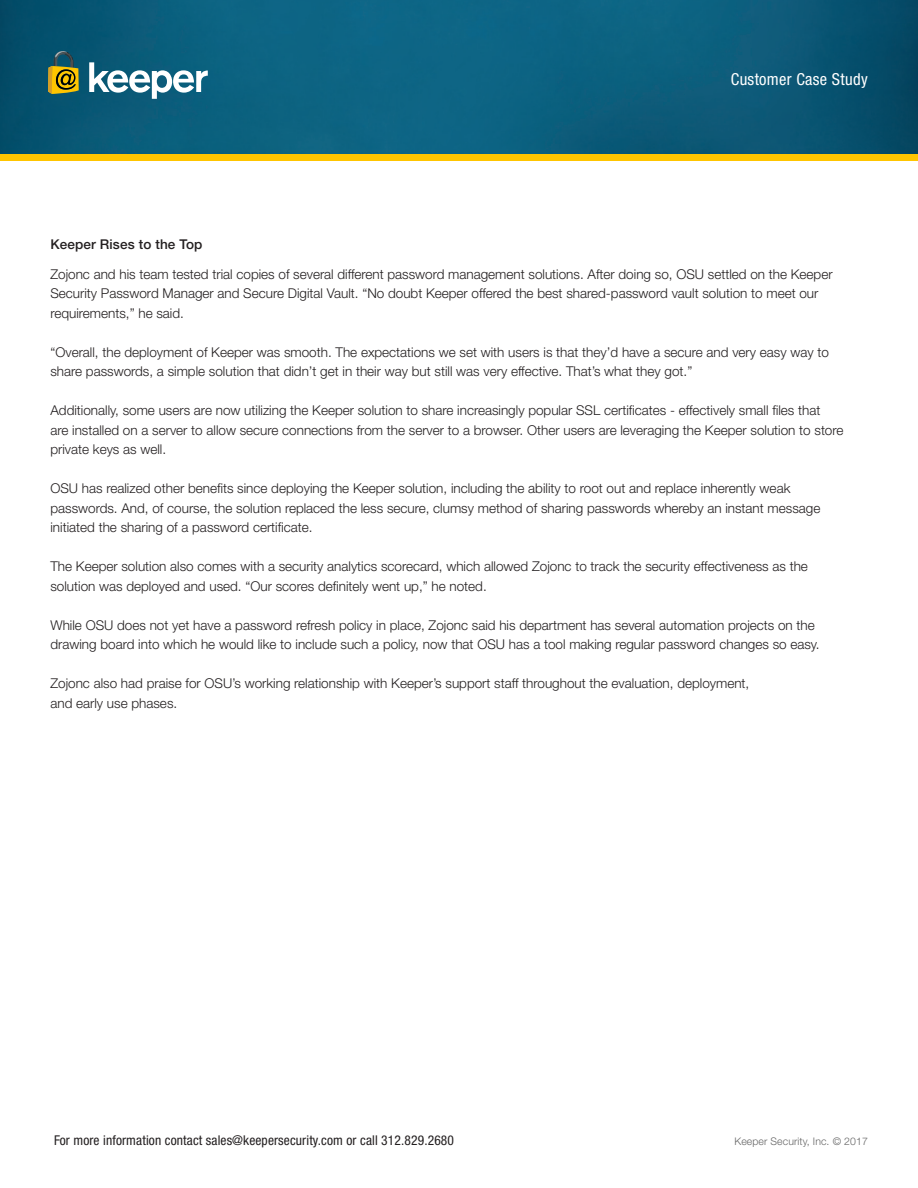
<style>
.page{position:relative;width:918px;height:1188px;background:#fff}
.page>*{position:absolute;margin:0;border:0;box-sizing:border-box;transform-origin:0 0}
.t1{font:condensed 16.5px "Helvetica Neue LT Std";letter-spacing:.02em;color:#fff}
.t2{font:300 13.5px/19.5px "Helvetica Neue LT Std";color:#231f20}
.t3{font:condensed 13.5px "Helvetica Neue LT Std";letter-spacing:.01em;color:#231f20}
.t4{font:500 13.5px "Helvetica Neue LT Std";letter-spacing:.01em;color:#231f20}
.t5{font:300 10.5px "Helvetica Neue LT Std";letter-spacing:.01em;color:#666}
</style>
<div class="page">
<img style="left:0;top:0;width:918px;height:155px">
<div style="left:0;top:155px;width:918px;height:6px;background:#ffc500"></div>
<svg style="left:89px;top:62px;width:119px;height:37px"></svg>
<svg style="left:48px;top:49px;width:31px;height:45px"></svg>
<p class="t1" style="left:731px;top:70px;width:139px">Customer Case Study</p>
<p class="t4" style="left:50px;top:236px;width:154px">Keeper Rises to the Top</p>
<p class="t2" style="left:50px;top:264px;width:784px">Zojonc and his team tested trial copies of several different password management solutions. After doing so, OSU settled on the Keeper<br>Security Password Manager and Secure Digital Vault. “No doubt Keeper offered the best shared-password vault solution to meet our requirements,” he said.</p>
<p class="t2" style="left:50px;top:342px;width:780px">“Overall, the deployment of Keeper was smooth. The expectations we set with users is that they’d have a secure and very easy way to share passwords, a simple solution that didn’t get in their way but still was very effective. That’s what they got.”</p>
<p class="t2" style="left:50px;top:400px;width:795px">Additionally, some users are now utilizing the Keeper solution to share increasingly popular SSL certificates - effectively small files that<br>are installed on a server to allow secure connections from the server to a browser. Other users are leveraging the Keeper solution to store private keys as well.</p>
<p class="t2" style="left:50px;top:478px;width:771px">OSU has realized other benefits since deploying the Keeper solution, including the ability to root out and replace inherently weak passwords. And, of course, the solution replaced the less secure, clumsy method of sharing passwords whereby an instant message initiated the sharing of a password certificate.</p>
<p class="t2" style="left:50px;top:556px;width:759px">The Keeper solution also comes with a security analytics scorecard, which allowed Zojonc to track the security effectiveness as the solution was deployed and used. “Our scores definitely went up,” he noted.</p>
<p class="t2" style="left:50px;top:615px;width:771px">While OSU does not yet have a password refresh policy in place, Zojonc said his department has several automation projects on the drawing board into which he would like to include such a policy, now that OSU has a tool making regular password changes so easy.</p>
<p class="t2" style="left:50px;top:673px;width:700px">Zojonc also had praise for OSU’s working relationship with Keeper’s support staff throughout the evaluation, deployment, and early use phases.</p>
<p class="t3" style="left:54px;top:1132px;width:402px">For more information contact sales@keepersecurity.com or call 312.829.2680</p>
<p class="t5" style="left:734px;top:1134px;width:135px">Keeper Security, Inc. © 2017</p>
</div>
